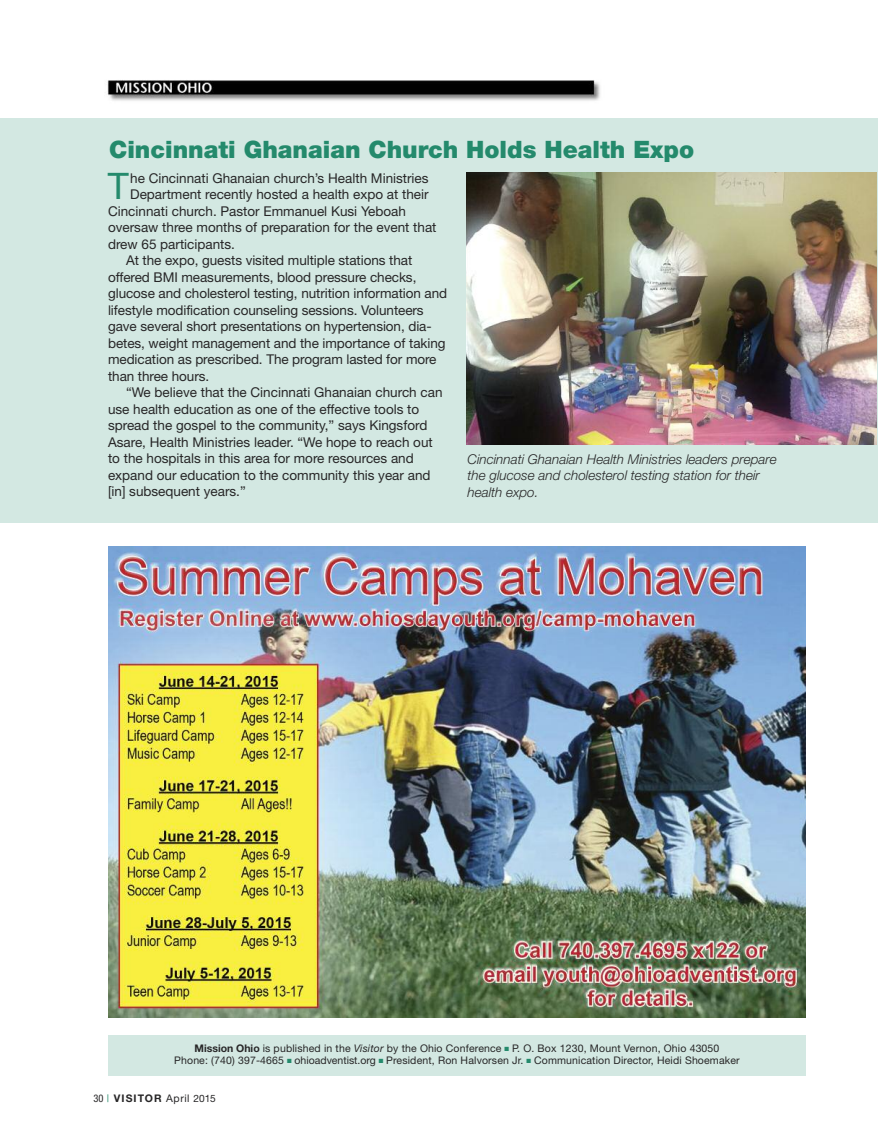
<style>
.page{position:relative;width:878px;height:1148px;background:#fff}
.page>*{position:absolute;margin:0;border:0;box-sizing:border-box;transform-origin:0 0}
.t1{font:36.6px "Helvetica Neue";color:#248a6c}
.t2{font:900 24px "Helvetica Neue";color:#248a6c}
.t3{font:13.5px "Helvetica Neue";color:#272627}
.t4{font:italic 300 13.5px/16.5px "Helvetica Neue";color:#272627}
.t5{font:10.5px/12px "Helvetica Neue";letter-spacing:.015em;color:#272627;text-align:center}
.t6{font:700 10.5px "Helvetica Neue";letter-spacing:.1em;color:#272627}
.s1{font-weight:700}
.s2{font-style:italic}
.s3{color:#248a6c}
.s4{font-weight:400;font-stretch:condensed}
.s5{font-weight:400;font-stretch:condensed;color:#248a6c}
.s6{font-weight:400}
.s7{font-weight:400;font-size:10.2px}
</style>
<div class="page">
<div style="left:0;top:117px;width:878px;height:405px;background:#d3e8e2"></div>
<div style="left:108px;top:1035px;width:697px;height:40px;background:#d3e8e2"></div>
<img style="left:107px;top:80px;width:493px;height:21px">
<img style="left:108px;top:547px;width:697px;height:470px">
<img style="left:466px;top:173px;width:410px;height:272px">
<h2 class="t2" style="left:109px;top:141px;width:586px">Cincinnati Ghanaian Church Holds Health Expo</h2>
<h1 class="t1" style="left:108px;top:173px;width:23px">T</h1>
<p class="t3" style="left:130px;top:173px;width:300px">he Cincinnati Ghanaian church’s Health Ministries</p>
<p class="t3" style="left:130px;top:189px;width:300px">Department recently hosted a health expo at their</p>
<p class="t3" style="left:108px;top:206px;width:299px">Cincinnati church. Pastor Emmanuel Kusi Yeboah</p>
<p class="t3" style="left:108px;top:222px;width:330px">oversaw three months of preparation for the event that</p>
<p class="t3" style="left:108px;top:239px;width:128px">drew 65 participants.</p>
<p class="t3" style="left:126px;top:255px;width:288px">At the expo, guests visited multiple stations that</p>
<p class="t3" style="left:108px;top:272px;width:310px">offered BMI measurements, blood pressure checks,</p>
<p class="t3" style="left:108px;top:288px;width:340px">glucose and cholesterol testing, nutrition information and</p>
<p class="t3" style="left:108px;top:305px;width:317px">lifestyle modification counseling sessions. Volunteers</p>
<p class="t3" style="left:108px;top:321px;width:325px">gave several short presentations on hypertension, dia-</p>
<p class="t3" style="left:108px;top:338px;width:339px">betes, weight management and the importance of taking</p>
<p class="t3" style="left:108px;top:354px;width:330px">medication as prescribed. The program lasted for more</p>
<p class="t3" style="left:108px;top:371px;width:103px">than three hours.</p>
<p class="t3" style="left:126px;top:387px;width:318px">“We believe that the Cincinnati Ghanaian church can</p>
<p class="t3" style="left:108px;top:404px;width:313px">use health education as one of the effective tools to</p>
<p class="t3" style="left:108px;top:420px;width:321px">spread the gospel to the community,” says Kingsford</p>
<p class="t3" style="left:108px;top:437px;width:326px">Asare, Health Ministries leader. “We hope to reach out</p>
<p class="t3" style="left:108px;top:453px;width:307px">to the hospitals in this area for more resources and</p>
<p class="t3" style="left:108px;top:470px;width:324px">expand our education to the community this year and</p>
<p class="t3" style="left:108px;top:486px;width:139px">[in] subsequent years.”</p>
<p class="t4" style="left:467px;top:452px;width:311px">Cincinnati Ghanaian Health Ministries leaders prepare the glucose and cholesterol testing station for their health expo.</p>
<p class="t5" style="left:174px;top:1043px;width:567px"><span class="s1">Mission Ohio</span> is published in the <span class="s2">Visitor</span> by the Ohio Conference <span class="s3">■</span> P. O. Box 1230, Mount Vernon, Ohio 43050<br>Phone: (740) 397-4665 <span class="s3">■</span> ohioadventist.org <span class="s3">■</span> President, Ron Halvorsen Jr. <span class="s3">■</span> Communication Director, Heidi Shoemaker</p>
<p class="t6" style="left:93px;top:1094px;width:124px"><span class="s4">30</span> <span class="s5">|</span> VISITOR <span class="s6">April</span> <span class="s7">2015</span></p>
</div>
